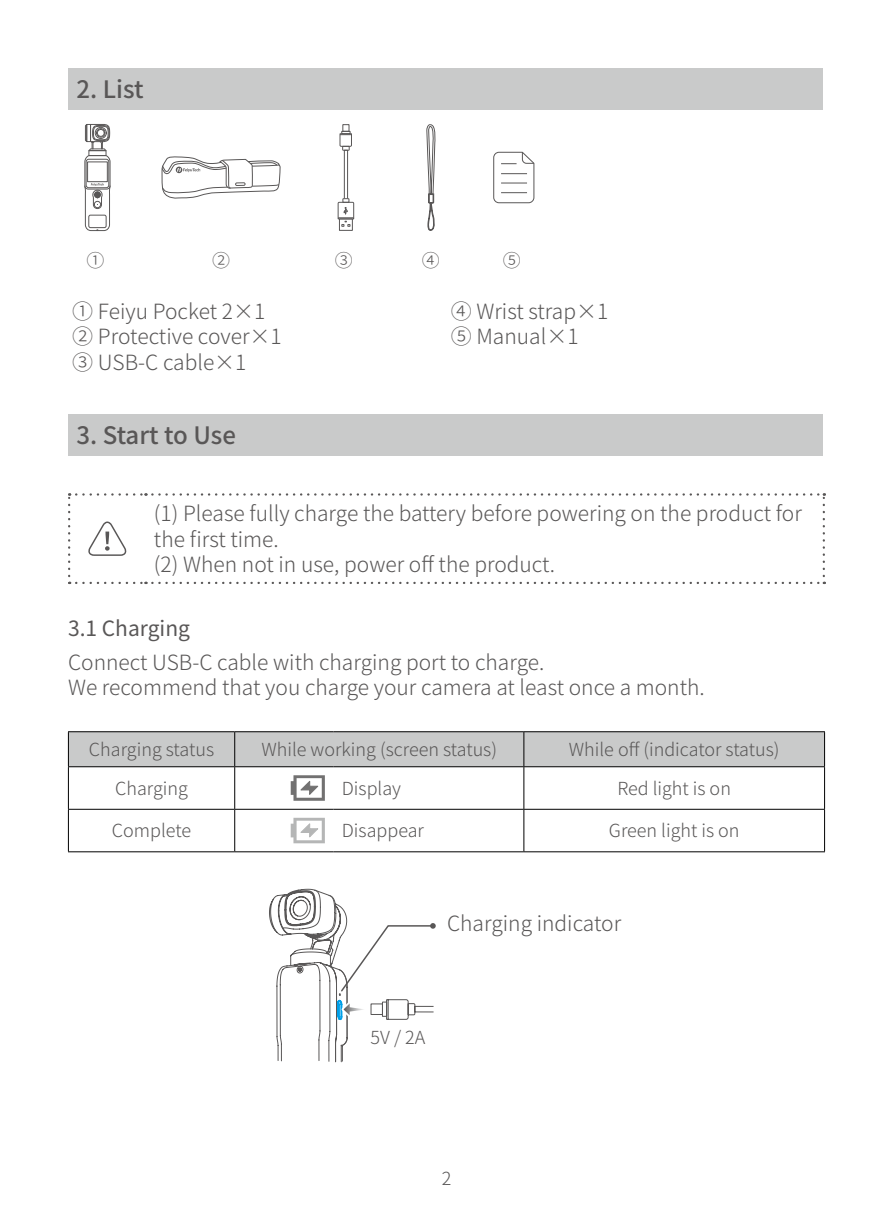
<style>
.page{position:relative;width:893px;height:1212px;background:#fff}
.page>*{position:absolute;margin:0;border:0;box-sizing:border-box;transform-origin:0 0}
.t1{font:500 24px "Source Han Sans CN";letter-spacing:-.005em;color:#595757}
.t2{font:300 21px/25.2px "Source Han Sans CN";color:#595757}
.t3{font:21px "Source Han Sans CN";color:#595757}
.t4{font:300 18px "Source Han Sans CN";color:#595757}
</style>
<div class="page">
<div style="left:68px;top:68px;width:755px;height:41px;background:#c9caca"></div>
<svg style="left:493px;top:151px;width:42px;height:52px"></svg>
<svg style="left:84px;top:124px;width:27px;height:107px"></svg>
<svg style="left:426px;top:124px;width:10px;height:107px"></svg>
<div style="left:339px;top:219px;width:14px;height:12px;border:1px solid #595757"></div>
<svg style="left:337px;top:198px;width:17px;height:29px"></svg>
<div style="left:342px;top:124px;width:7px;height:8px;border:1px solid #595757"></div>
<svg style="left:339px;top:131px;width:13px;height:20px"></svg>
<div style="left:344px;top:150px;width:4px;height:49px;border:1px solid #595757"></div>
<svg style="left:161px;top:156px;width:120px;height:43px"></svg>
<div style="left:68px;top:414px;width:755px;height:41px;background:#c9caca"></div>
<svg style="left:68px;top:493px;width:2px;height:83px"></svg>
<svg style="left:76px;top:493px;width:70px;height:3px"></svg>
<svg style="left:152px;top:493px;width:673px;height:83px"></svg>
<svg style="left:76px;top:582px;width:70px;height:2px"></svg>
<svg style="left:152px;top:582px;width:673px;height:2px"></svg>
<svg style="left:88px;top:521px;width:39px;height:35px"></svg>
<div style="left:69px;top:732px;width:755px;height:34px;background:#c9caca"></div>
<hr style="left:68px;top:731px;width:167px;height:1px;background:#000">
<hr style="left:68px;top:732px;width:1px;height:34px;background:#000">
<hr style="left:235px;top:731px;width:98px;height:1px;background:#000">
<hr style="left:234px;top:732px;width:1px;height:34px;background:#000">
<hr style="left:333px;top:731px;width:191px;height:1px;background:#000">
<hr style="left:524px;top:731px;width:301px;height:1px;background:#000">
<hr style="left:523px;top:732px;width:1px;height:34px;background:#000">
<hr style="left:824px;top:732px;width:1px;height:34px;background:#000">
<hr style="left:68px;top:766px;width:167px;height:1px;background:#000">
<hr style="left:68px;top:767px;width:1px;height:42px;background:#000">
<hr style="left:235px;top:766px;width:98px;height:1px;background:#000">
<hr style="left:234px;top:767px;width:1px;height:42px;background:#000">
<hr style="left:333px;top:766px;width:191px;height:1px;background:#000">
<hr style="left:524px;top:766px;width:301px;height:1px;background:#000">
<hr style="left:523px;top:767px;width:1px;height:42px;background:#000">
<hr style="left:824px;top:767px;width:1px;height:42px;background:#000">
<hr style="left:68px;top:809px;width:167px;height:1px;background:#000">
<hr style="left:68px;top:810px;width:1px;height:41px;background:#000">
<hr style="left:235px;top:809px;width:98px;height:1px;background:#000">
<hr style="left:234px;top:810px;width:1px;height:41px;background:#000">
<hr style="left:333px;top:809px;width:191px;height:1px;background:#000">
<hr style="left:524px;top:809px;width:301px;height:1px;background:#000">
<hr style="left:523px;top:810px;width:1px;height:41px;background:#000">
<hr style="left:824px;top:810px;width:1px;height:41px;background:#000">
<hr style="left:68px;top:851px;width:167px;height:1px;background:#000">
<hr style="left:235px;top:851px;width:98px;height:1px;background:#000">
<hr style="left:333px;top:851px;width:191px;height:1px;background:#000">
<hr style="left:524px;top:851px;width:301px;height:1px;background:#000">
<svg style="left:291px;top:775px;width:34px;height:26px"></svg>
<svg style="left:291px;top:818px;width:34px;height:25px"></svg>
<svg style="left:269px;top:888px;width:167px;height:174px"></svg>
<p class="t1" style="left:77px;top:75px;width:68px">2. List</p>
<p class="t4" style="left:86px;top:250px;width:19px">①</p>
<p class="t4" style="left:212px;top:250px;width:19px">②</p>
<p class="t4" style="left:335px;top:250px;width:19px">③</p>
<p class="t4" style="left:422px;top:250px;width:19px">④</p>
<p class="t4" style="left:503px;top:250px;width:19px">⑤</p>
<p class="t2" style="left:72px;top:299px;width:211px">① Feiyu Pocket 2×1<br>② Protective cover×1<br>③ USB-C cable×1</p>
<p class="t2" style="left:451px;top:299px;width:159px">④ Wrist strap×1<br>⑤ Manual×1</p>
<p class="t1" style="left:77px;top:422px;width:161px">3. Start to Use</p>
<p class="t2" style="left:154px;top:502px;width:649px">(1) Please fully charge the battery before powering on the product for the first time.<br>(2) When not in use, power off the product.</p>
<p class="t3" style="left:68px;top:617px;width:124px">3.1 Charging</p>
<p class="t2" style="left:68px;top:650px;width:638px">Connect USB-C cable with charging port to charge.<br>We recommend that you charge your camera at least once a month.</p>
<p class="t4" style="left:89px;top:739px;width:127px">Charging status</p>
<p class="t4" style="left:261px;top:739px;width:237px">While working (screen status)</p>
<p class="t4" style="left:569px;top:739px;width:212px">While off (indicator status)</p>
<p class="t4" style="left:115px;top:778px;width:74px">Charging</p>
<p class="t4" style="left:342px;top:778px;width:61px">Display</p>
<p class="t4" style="left:617px;top:778px;width:115px">Red light is on</p>
<p class="t4" style="left:112px;top:821px;width:81px">Complete</p>
<p class="t4" style="left:342px;top:821px;width:84px">Disappear</p>
<p class="t4" style="left:609px;top:821px;width:132px">Green light is on</p>
<p class="t2" style="left:447px;top:911px;width:176px">Charging indicator</p>
<p class="t4" style="left:371px;top:1027px;width:56px">5V / 2A</p>
<p class="t4" style="left:442px;top:1168px;width:11px">2</p>
</div>
